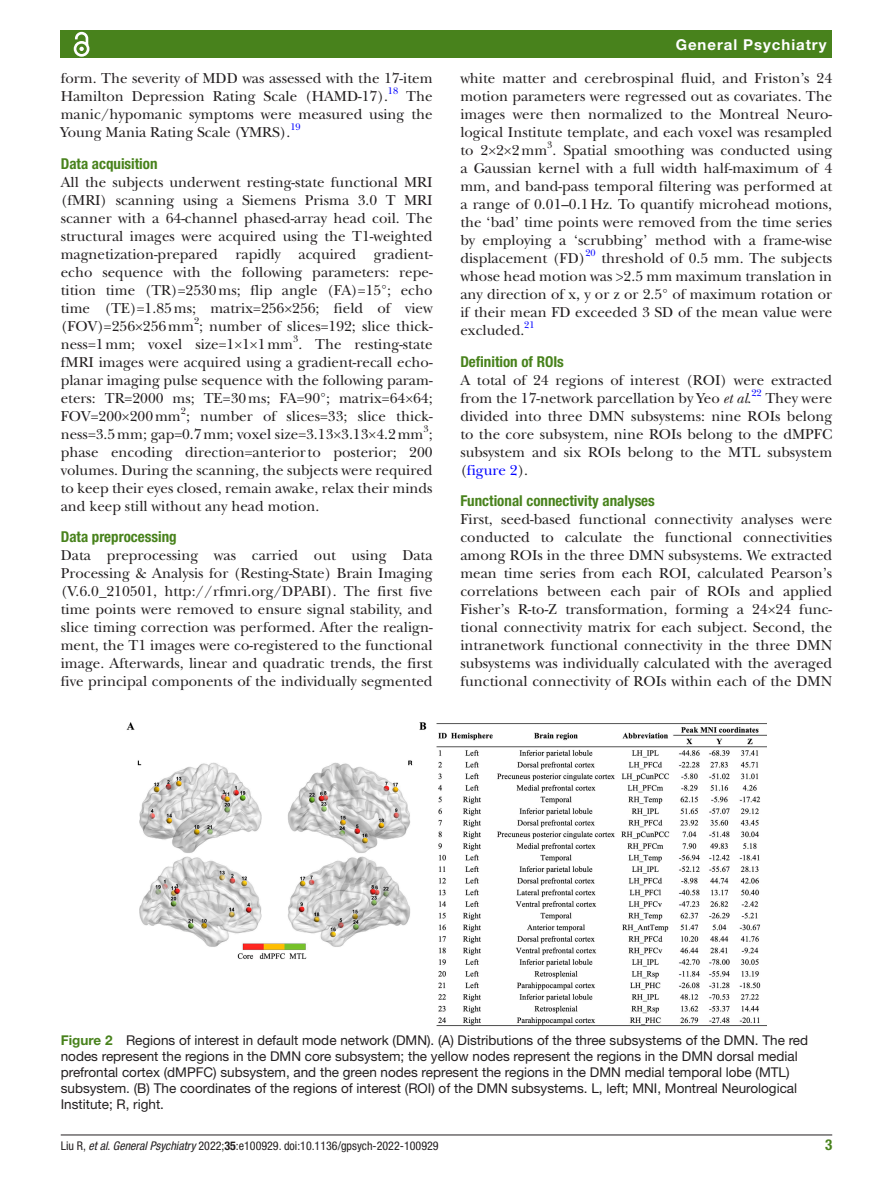
<style>
.page{position:relative;width:893px;height:1191px;background:#fff}
.page>*{position:absolute;margin:0;border:0;box-sizing:border-box;transform-origin:0 0}
.t1{font:15px/18px "New Baskerville";color:#231f20;text-align:justify}
.t2{font:700 condensed 15px "Helvetica Neue LT Std";color:#48821c}
.t3{font:700 15px "Helvetica Neue LT Std";letter-spacing:.065em;color:#fff}
.t4{font:13.5px/16.2px "Helvetica Neue LT Std";color:#231f20}
.t5{font:condensed 12px "Helvetica Neue LT Std";color:#231f20}
.t6{font:9.9px "New Baskerville";color:#00f}
.t7{font:9.9px "New Baskerville";color:#231f20}
.s1{font-style:italic}
.s2{color:#00f}
.s3{font-weight:700;color:#48821c}
.s4{font-weight:700}
</style>
<div class="page">
<hr style="left:61px;top:1134px;width:771px;height:1px;background:#231f20">
<div style="left:61px;top:31px;width:771px;height:27px;background:#48821c"></div>
<svg style="left:73px;top:31px;width:17px;height:26px"></svg>
<img style="left:127px;top:723px;width:639px;height:303px">
<p class="t1" style="left:61px;top:69px;width:373px">form. The severity of MDD was assessed with the 17-item<br>Hamilton Depression Rating Scale (HAMD-17).</p>
<p class="t6" style="left:388px;top:85px;width:12px">18</p>
<p class="t1" style="left:61px;top:87px;width:373px;text-indent:345px">The manic/hypomanic symptoms were measured using the Young Mania Rating Scale (YMRS).</p>
<p class="t6" style="left:290px;top:121px;width:12px">19</p>
<p class="t2" style="left:61px;top:154px;width:98px">Data acquisition</p>
<p class="t1" style="left:61px;top:173px;width:373px">All the subjects underwent resting-state functional MRI (fMRI) scanning using a Siemens Prisma 3.0 T MRI scanner with a 64-channel phased-array head coil. The structural images were acquired using the T1-weighted magnetization-prepared rapidly acquired gradient&shy;echo sequence with the following parameters: repe&shy;tition time (TR)=2530ms; flip angle (FA)=15°; echo time (TE)=1.85ms; matrix=256×256; field of view (FOV)=256×256mm ; number of slices=192; slice thick-</p>
<p class="t7" style="left:194px;top:315px;width:7px">2</p>
<p class="t1" style="left:61px;top:335px;width:373px">ness=1mm; voxel size=1×1×1mm . The resting-state</p>
<p class="t7" style="left:293px;top:333px;width:7px">3</p>
<p class="t1" style="left:61px;top:353px;width:373px">fMRI images were acquired using a gradient-recall echo&shy;planar imaging pulse sequence with the following param&shy;eters: TR=2000 ms; TE=30ms; FA=90°; matrix=64×64; FOV=200×200mm ; number of slices=33; slice thick-</p>
<p class="t7" style="left:181px;top:405px;width:7px">2</p>
<p class="t1" style="left:61px;top:425px;width:373px">ness=3.5mm; gap=0.7mm; voxel size=3.13×3.13×4.2mm<sup>3</sup>; phase encoding direction=anterior to posterior; 200 volumes. During the scanning, the subjects were required to keep their eyes closed, remain awake, relax their minds and keep still without any head motion.</p>
<p class="t2" style="left:61px;top:528px;width:118px">Data preprocessing</p>
<p class="t1" style="left:61px;top:546px;width:373px">Data preprocessing was carried out using Data Processing &amp; Analysis for (Resting-State) Brain Imaging (V.6.0_210501, http://rfmri.org/DPABI). The first five time points were removed to ensure signal stability, and slice timing correction was performed. After the realign&shy;ment, the T1 images were co-registered to the functional image. Afterwards, linear and quadratic trends, the first five principal components of the individually segmented</p>
<p class="t3" style="left:676px;top:35px;width:152px">General Psychiatry</p>
<p class="t1" style="left:460px;top:69px;width:373px">white matter and cerebrospinal fluid, and Friston’s 24 motion parameters were regressed out as covariates. The images were then normalized to the Montreal Neuro&shy;logical Institute template, and each voxel was resampled to 2×2×2mm . Spatial smoothing was conducted using</p>
<p class="t7" style="left:547px;top:139px;width:7px">3</p>
<p class="t1" style="left:460px;top:159px;width:373px">a Gaussian kernel with a full width half-maximum of 4 mm, and band-pass temporal filtering was performed at a range of 0.01–0.1Hz. To quantify microhead motions, the ‘bad’ time points were removed from the time series by employing a ‘scrubbing’ method with a frame-wise displacement (FD)</p>
<p class="t6" style="left:585px;top:247px;width:12px">20</p>
<p class="t1" style="left:460px;top:249px;width:373px;text-indent:141px">threshold of 0.5 mm. The subjects whose head motion was &gt;2.5 mm maximum translation in any direction of x, y or z or 2.5° of maximum rotation or if their mean FD exceeded 3 SD of the mean value were excluded.</p>
<p class="t6" style="left:524px;top:319px;width:12px">21</p>
<p class="t2" style="left:460px;top:352px;width:105px">Definition of ROIs</p>
<p class="t1" style="left:460px;top:371px;width:373px">A total of 24 regions of interest (ROI) were extracted from the 17-network parcellation by Yeo <span class="s1">et al</span>.</p>
<p class="t6" style="left:751px;top:387px;width:12px">22</p>
<p class="t1" style="left:460px;top:389px;width:373px;text-indent:305px">They were divided into three DMN subsystems: nine ROIs belong to the core subsystem, nine ROIs belong to the dMPFC subsystem and six ROIs belong to the MTL subsystem (<span class="s2">figure 2</span>).</p>
<p class="t2" style="left:460px;top:492px;width:196px">Functional connectivity analyses</p>
<p class="t1" style="left:460px;top:510px;width:373px">First, seed-based functional connectivity analyses were conducted to calculate the functional connectivities among ROIs in the three DMN subsystems. We extracted mean time series from each ROI, calculated Pearson’s correlations between each pair of ROIs and applied Fisher’s R-to-Z transformation, forming a 24×24 func&shy;tional connectivity matrix for each subject. Second, the intranetwork functional connectivity in the three DMN subsystems was individually calculated with the averaged functional connectivity of ROIs within each of the DMN</p>
<p class="t4" style="left:61px;top:1031px;width:749px"><span class="s3">Figure 2</span> Regions of interest in default mode network (DMN). (A) Distributions of the three subsystems of the DMN. The red nodes represent the regions in the DMN core subsystem; the yellow nodes represent the regions in the DMN dorsal medial prefrontal cortex (dMPFC) subsystem, and the green nodes represent the regions in the DMN medial temporal lobe (MTL) subsystem. (B) The coordinates of the regions of interest (ROI) of the DMN subsystems. L, left; MNI, Montreal Neurological Institute; R, right.</p>
<p class="t5" style="left:61px;top:1138px;width:379px">Liu R, <span class="s1">et al</span>. <span class="s1">General Psychiatry</span> 2022;<span class="s4">35</span>:e100929. doi:10.1136/gpsych-2022-100929</p>
<p class="t2" style="left:825px;top:1135px;width:9px">3</p>
</div>
